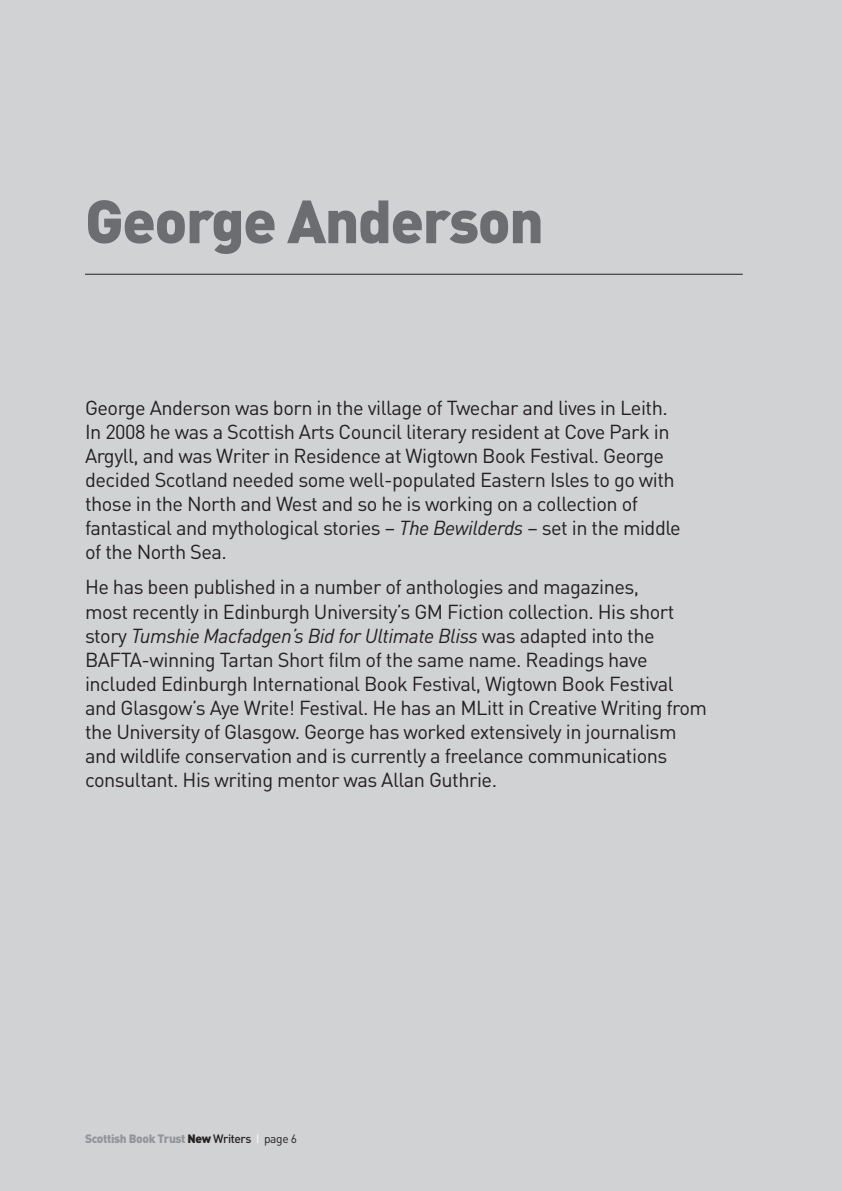
<style>
.page{position:relative;width:842px;height:1191px;background:#d1d2d4}
.page>*{position:absolute;margin:0;border:0;box-sizing:border-box;transform-origin:0 0}
.t1{font:900 60px "DIN";letter-spacing:-.025em;color:#6c6d70}
.t2{font:20px/24px "DIN";letter-spacing:-.025em;color:#231f20}
.t3{font:900 12px "DIN";letter-spacing:-.03em;color:#939598}
.s1{font-style:italic}
.s2{color:#231f20}
.s3{font-weight:500;color:#231f20}
.s4{font-weight:400;color:#fff}
.s5{font-weight:400;color:#231f20}
</style>
<div class="page">
<hr style="left:85px;top:274px;width:658px;height:1px;background:#231f20">
<h1 class="t1" style="left:85px;top:186px;width:460px">George Anderson</h1>
<p class="t2" style="left:85px;top:395px;width:597px">George Anderson was born in the village of Twechar and lives in Leith.<br>In 2008 he was a Scottish Arts Council literary resident at Cove Park in Argyll, and was Writer in Residence at Wigtown Book Festival. George decided Scotland needed some well-populated Eastern Isles to go with those in the North and West and so he is working on a collection of fantastical and mythological stories – <span class="s1">The Bewilderds</span> – set in the middle of the North Sea.</p>
<p class="t2" style="left:85px;top:574px;width:624px">He has been published in a number of anthologies and magazines,<br>most recently in Edinburgh University’s GM Fiction collection. His short story <span class="s1">Tumshie Macfadgen’s Bid for Ultimate Bliss</span> was adapted into the BAFTA-winning Tartan Short film of the same name. Readings have included Edinburgh International Book Festival, Wigtown Book Festival and Glasgow’s Aye Write! Festival. He has an MLitt in Creative Writing from the University of Glasgow. George has worked extensively in journalism and wildlife conservation and is currently a freelance communications consultant. His writing mentor was Allan Guthrie.</p>
<p class="t3" style="left:85px;top:1132px;width:214px">Scottish Book Trust <span class="s2">New</span> <span class="s3">Writers</span> <span class="s4">I</span> <span class="s5">page 6</span></p>
</div>
